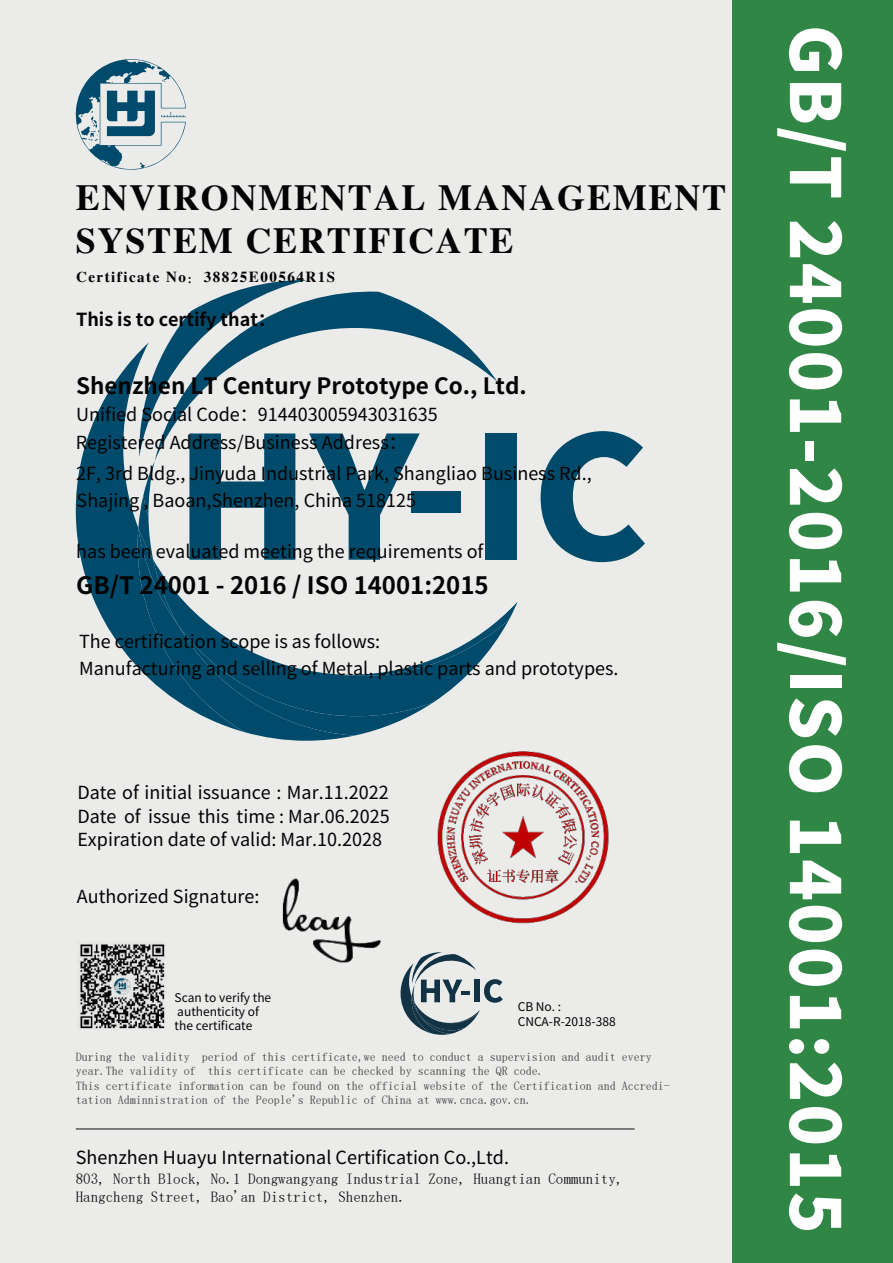
<style>
.page{position:relative;width:893px;height:1263px;background:#fff}
.page>*{position:absolute;margin:0;border:0;box-sizing:border-box;transform-origin:0 0}
.t1{font:800 69px "Source Han Sans CN";letter-spacing:.025em;color:#fff}
.t2{font:36px/43.2px "JQ Lao Song JT";letter-spacing:.05em;color:#030303}
.t3{font:700 24px "Source Han Sans CN";color:#030303}
.t4{font:700 22.5px "Source Han Sans CN";color:#030303}
.t5{font:18px/23.7px "Source Han Sans CN";color:#030303}
.t6{font:700 18px "Source Han Sans CN";color:#030303}
.t7{font:15px/18px "Sim Sun";color:#030303}
.t8{font:15px "JQ Lao Song JT";letter-spacing:.1em;color:#030303}
.t9{font:12px/14.4px "Sim Sun";color:#323232}
.t10{font:12px/14.4px "Source Han Sans CN";color:#030303}
</style>
<div class="page">
<div style="left:0;top:1px;width:893px;height:1262px;background:#ebebea"></div>
<hr style="left:76px;top:1128px;width:559px;height:1px;background:#323232">
<img style="left:77px;top:941px;width:88px;height:88px">
<svg style="left:541px;top:431px;width:104px;height:131px"></svg>
<svg style="left:76px;top:353px;width:62px;height:308px;fill:#004b6b"></svg>
<svg style="left:132px;top:528px;width:220px;height:213px"></svg>
<svg style="left:138px;top:280px;width:380px;height:456px"></svg>
<div style="left:732px;top:0;width:161px;height:1263px;background:#308745"></div>
<svg style="left:76px;top:59px;width:110px;height:111px"></svg>
<img style="left:282px;top:878px;width:99px;height:85px">
<img style="left:417px;top:734px;width:192px;height:190px">
<svg style="left:401px;top:952px;width:102px;height:83px"></svg>
<h2 class="t2" style="left:76px;top:177px;width:652px">ENVIRONMENTAL MANAGEMENT<br>SYSTEM CERTIFICATE</h2>
<p class="t8" style="left:76px;top:269px;width:261px">Certificate No：38825E00564R1S</p>
<p class="t6" style="left:76px;top:310px;width:201px">This is to certify that：</p>
<p class="t4" style="left:76px;top:374px;width:452px">Shenzhen LT Century Prototype Co., Ltd.</p>
<p class="t5" style="left:76px;top:401px;width:363px;line-height:27.8px">Unified Social Code：914403005943031635<br>Registered Address/Business Address：</p>
<p class="t5" style="left:76px;top:462px;width:517px">2F, 3rd Bldg., Jinyuda Industrial Park, Shangliao Business Rd.,</p>
<p class="t5" style="left:77px;top:489px;width:341px">Shajing , Baoan,Shenzhen, China 518125</p>
<p class="t5" style="left:76px;top:540px;width:409px">has been evaluated meeting the requirements of</p>
<h3 class="t3" style="left:76px;top:573px;width:414px">GB/T 24001 - 2016 / ISO 14001:2015</h3>
<p class="t5" style="left:79px;top:629px;width:541px;line-height:26.4px">The certification scope is as follows:<br>Manufacturing and selling of Metal, plastic parts and prototypes.</p>
<p class="t5" style="left:77px;top:781px;width:314px;text-align:justify">Date of initial issuance : Mar.11.2022<br>Date of issue this time : Mar.06.2025<br>Expiration date of valid: Mar.10.2028</p>
<p class="t5" style="left:77px;top:885px;width:184px">Authorized Signature:</p>
<p class="t10" style="left:175px;top:990px;width:98px">Scan to verify the authenticity of the certificate</p>
<p class="t10" style="left:518px;top:999px;width:99px;line-height:15.1px">CB No. :<br>CNCA-R-2018-388</p>
<p class="t9" style="left:76px;top:1049px;width:596px">During the validity period of this certificate,we need to conduct a supervision and audit every year.The validity of this certificate can be checked by scanning the QR code.<br>This certificate information can be found on the official website of the Certification and Accredi&shy;tation Adminnistration of the People's Republic of China at www.cnca.gov.cn.</p>
<p class="t5" style="left:76px;top:1146px;width:435px">Shenzhen Huayu International Certification Co.,Ltd.</p>
<p class="t7" style="left:76px;top:1170px;width:549px">803, North Block, No.1 Dongwangyang Industrial Zone, Huangtian Community,<br>Hangcheng Street, Bao'an District, Shenzhen.</p>
<h1 class="t1" style="left:854px;top:25px;width:1210px;rotate:90deg">GB/T 24001-2016/ISO 14001:2015</h1>
</div>
